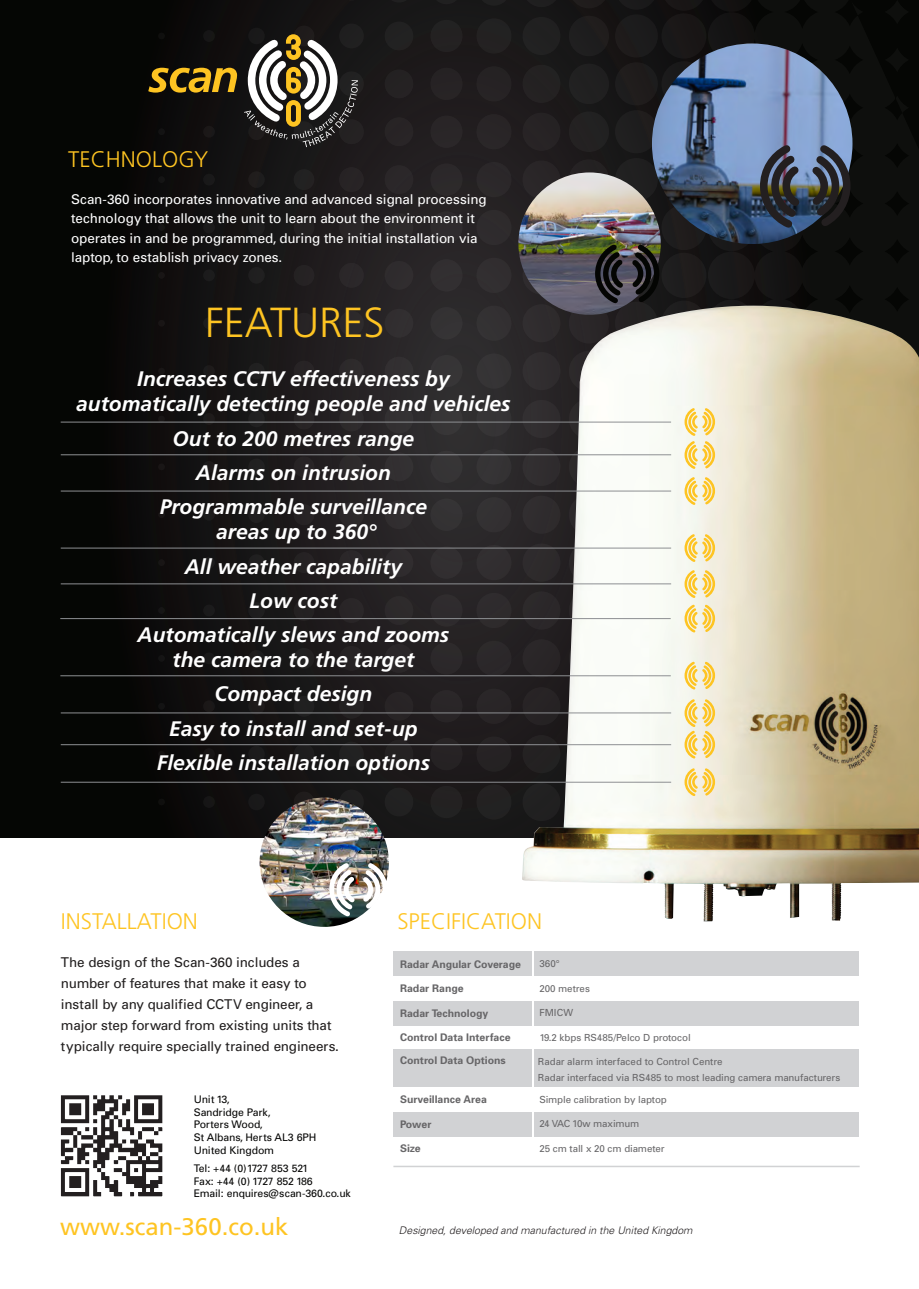
<style>
.page{position:relative;width:919px;height:1289px;background:#fff}
.page>*{position:absolute;margin:0;border:0;box-sizing:border-box;transform-origin:0 0}
.t1{font:300 42px "Frutiger";color:#fec422}
.t2{font:24px "Frutiger";color:#fec422}
.t3{font:300 22.5px "Frutiger";color:#fec422}
.t4{font:italic 700 21px/34.2px "Frutiger";color:#fff;text-align:center}
.t5{font:13.5px/19.5px "Univers";letter-spacing:-.01em;color:#fff}
.t6{font:13.5px/21px "Univers";letter-spacing:-.01em;color:#211e1e}
.t7{font:10.5px/12.6px "Univers";letter-spacing:-.015em;color:#050504}
.t8{font:700 10.5px/22.2px "Univers";color:#676668}
.t9{font:italic 300 10.5px "Univers";color:#231f20}
.t10{font:9.75px/15.3px "Univers";letter-spacing:-.01em;color:#676668}
</style>
<div class="page">
<div style="left:0;top:0;width:918px;height:837px;background:#050604"></div>
<svg style="left:158px;top:0;width:695px;height:830px;fill:#1d1a1b"></svg>
<img style="left:521px;top:306px;width:397px;height:615px">
<div style="left:393px;top:951px;width:138px;height:24px;background:#d1d2d4"></div>
<div style="left:393px;top:1001px;width:138px;height:24px;background:#d1d2d4"></div>
<div style="left:393px;top:1049px;width:138px;height:37px;background:#d1d2d4"></div>
<div style="left:393px;top:1112px;width:138px;height:24px;background:#d1d2d4"></div>
<div style="left:534px;top:951px;width:324px;height:24px;background:#d1d2d4"></div>
<div style="left:534px;top:1001px;width:324px;height:24px;background:#d1d2d4"></div>
<div style="left:534px;top:1049px;width:324px;height:37px;background:#d1d2d4"></div>
<div style="left:534px;top:1112px;width:324px;height:24px;background:#d1d2d4"></div>
<hr style="left:393px;top:1165px;width:466px;height:2px;background:#d1d2d4">
<hr style="left:61px;top:712px;width:610px;height:1px;background:#8d8f92">
<hr style="left:60px;top:675px;width:610px;height:1px;background:#8d8f92">
<hr style="left:61px;top:583px;width:610px;height:1px;background:#8d8f92">
<hr style="left:61px;top:547px;width:610px;height:1px;background:#8d8f92">
<hr style="left:61px;top:490px;width:610px;height:1px;background:#8d8f92">
<hr style="left:61px;top:454px;width:610px;height:1px;background:#8d8f92">
<hr style="left:61px;top:421px;width:610px;height:1px;background:#8d8f92">
<hr style="left:61px;top:781px;width:610px;height:1px;background:#8d8f92">
<hr style="left:61px;top:744px;width:610px;height:1px;background:#8d8f92">
<hr style="left:60px;top:618px;width:610px;height:1px;background:#8d8f92">
<svg style="left:148px;top:68px;width:89px;height:25px"></svg>
<svg style="left:244px;top:33px;width:114px;height:114px"></svg>
<svg style="left:683px;top:406px;width:33px;height:101px;background:#f7e4a9"></svg>
<svg style="left:683px;top:532px;width:33px;height:102px;background:#f6e3a8"></svg>
<svg style="left:683px;top:659px;width:33px;height:32px"></svg>
<svg style="left:683px;top:697px;width:33px;height:63px;background:#f6e0a1"></svg>
<svg style="left:683px;top:766px;width:33px;height:32px"></svg>
<img style="left:652px;top:43px;width:200px;height:201px;border-radius:99px">
<img style="left:763px;top:139px;width:83px;height:95px">
<img style="left:259px;top:797px;width:130px;height:129px;border-radius:65px">
<img style="left:331px;top:859px;width:54px;height:61px">
<img style="left:518px;top:172px;width:142px;height:143px;border-radius:71px">
<svg style="left:597px;top:240px;width:59px;height:68px"></svg>
<img style="left:60px;top:1095px;width:103px;height:102px">
<p class="t3" style="left:68px;top:146px;width:141px">TECHNOLOGY</p>
<p class="t5" style="left:71px;top:189px;width:417px">Scan-360 incorporates innovative and advanced signal processing technology that allows the unit to learn about the environment it operates in and be programmed, during the initial installation via laptop, to establish privacy zones.</p>
<h1 class="t1" style="left:205px;top:299px;width:181px">FEATURES</h1>
<p class="t4" style="left:76px;top:366px;width:436px;line-height:25.2px">Increases CCTV effectiveness by automatically detecting people and vehicles</p>
<p class="t4" style="left:160px;top:421px;width:269px">Out to 200 metres range<br>Alarms on intrusion<br>Programmable surveillance</p>
<p class="t4" style="left:137px;top:515px;width:313px">areas up to 360°<br>All weather capability<br>Low cost<br>Automatically slews and zooms</p>
<p class="t4" style="left:157px;top:642px;width:275px">the camera to the target<br>Compact design<br>Easy to install and set-up<br>Flexible installation options</p>
<p class="t3" style="left:61px;top:908px;width:138px">INSTALLATION</p>
<p class="t6" style="left:61px;top:951px;width:279px">The design of the Scan-360 includes a number of features that make it easy to install by any qualified CCTV engineer, a major step forward from existing units that typically require specially trained engineers.</p>
<p class="t3" style="left:397px;top:908px;width:146px">SPECIFICATION</p>
<p class="t8" style="left:400px;top:952px;width:122px">Radar Angular Coverage</p>
<p class="t8" style="left:400px;top:976px;width:65px">Radar Range</p>
<p class="t8" style="left:400px;top:1001px;width:90px">Radar Technology</p>
<p class="t8" style="left:400px;top:1026px;width:112px">Control Data Interface<br>Control Data Options</p>
<p class="t8" style="left:400px;top:1088px;width:88px">Surveillance Area</p>
<p class="t8" style="left:400px;top:1112px;width:33px">Power</p>
<p class="t8" style="left:400px;top:1137px;width:22px">Size</p>
<p class="t10" style="left:539px;top:955px;width:22px">360°</p>
<p class="t10" style="left:539px;top:980px;width:52px">200 metres</p>
<p class="t10" style="left:539px;top:1004px;width:35px">FMICW</p>
<p class="t10" style="left:539px;top:1029px;width:153px">19.2 kbps RS485/Pelco D protocol</p>
<p class="t10" style="left:538px;top:1054px;width:304px">Radar alarm interfaced to Control Centre<br>Radar interfaced via RS485 to most leading camera manufacturers</p>
<p class="t10" style="left:539px;top:1091px;width:129px">Simple calibration by laptop</p>
<p class="t10" style="left:539px;top:1115px;width:101px">24 VAC 10w maximum</p>
<p class="t10" style="left:539px;top:1140px;width:126px">25 cm tall x 20 cm diameter</p>
<p class="t7" style="left:194px;top:1092px;width:124px">Unit 13,<br>Sandridge Park,<br>Porters Wood,<br>St Albans, Herts AL3 6PH<br>United Kingdom</p>
<p class="t7" style="left:194px;top:1161px;width:158px">Tel: +44 (0)1727 853 521<br>Fax: +44 (0) 1727 852 186<br>Email: enquires@scan-360.co.uk</p>
<p class="t2" style="left:60px;top:1211px;width:230px">www.scan-360.co.uk</p>
<p class="t9" style="left:399px;top:1224px;width:295px">Designed, developed and manufactured in the United Kingdom</p>
</div>
